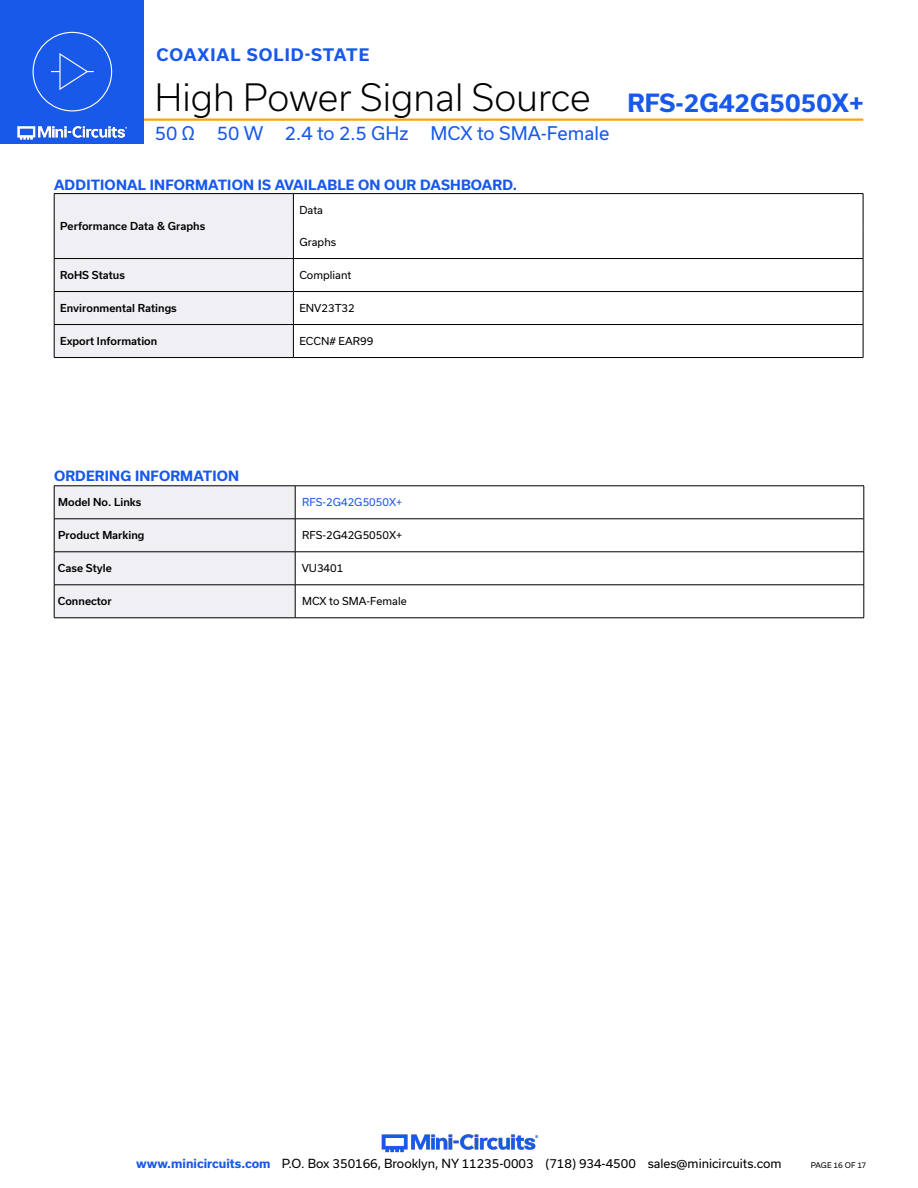
<style>
.page{position:relative;width:918px;height:1188px;background:#fff}
.page>*{position:absolute;margin:0;border:0;box-sizing:border-box;transform-origin:0 0}
.t1{font:300 36px "Usual";color:#000}
.t2{font:700 24px "Usual";color:#1859ea}
.t3{font:18px "Usual";color:#1859ea}
.t4{font:700 16.5px "Usual";letter-spacing:.065em;color:#1859ea}
.Blue_Headers{font:700 13.5px "Usual";letter-spacing:.015em;color:#1859ea}
.t5{font:12px "Usual";color:#000}
.Table_Header_Left_Justified{font:500 10.5px "Usual";color:#000}
.Table_Body_Left_Justified{font:10.5px "Usual";color:#000}
.Table_Header_Center{font:500 10.5px "Usual";color:#000}
.Table_Body_Left_Justified-2{font:10.5px "Usual";color:#1859ea}
.Table_Body_Center{font:10.5px "Usual";color:#000}
.t6{font:7.5px "Usual";letter-spacing:-.005em;color:#000}
.s1{font-weight:700;color:#1859ea}
</style>
<div class="page">
<img style="left:381px;top:1134px;width:158px;height:19px">
<hr style="left:130px;top:118px;width:733px;height:3px;background:#ffa300">
<div style="left:0;top:0;width:144px;height:144px;background:#1859ea"></div>
<img style="left:17px;top:120px;width:128px;height:20px">
<div style="left:55px;top:194px;width:238px;height:163px;background:#efeff4"></div>
<hr style="left:54px;top:193px;width:239px;height:1px;background:#000">
<hr style="left:54px;top:194px;width:1px;height:32px;background:#000">
<hr style="left:54px;top:226px;width:1px;height:32px;background:#000">
<hr style="left:293px;top:193px;width:570px;height:1px;background:#000">
<hr style="left:293px;top:194px;width:1px;height:32px;background:#000">
<hr style="left:863px;top:194px;width:1px;height:32px;background:#000">
<hr style="left:293px;top:226px;width:1px;height:32px;background:#000">
<hr style="left:863px;top:226px;width:1px;height:32px;background:#000">
<hr style="left:54px;top:258px;width:239px;height:1px;background:#000">
<hr style="left:54px;top:259px;width:1px;height:32px;background:#000">
<hr style="left:293px;top:258px;width:570px;height:1px;background:#000">
<hr style="left:293px;top:259px;width:1px;height:32px;background:#000">
<hr style="left:863px;top:259px;width:1px;height:32px;background:#000">
<hr style="left:54px;top:291px;width:239px;height:1px;background:#000">
<hr style="left:54px;top:292px;width:1px;height:32px;background:#000">
<hr style="left:293px;top:291px;width:570px;height:1px;background:#000">
<hr style="left:293px;top:292px;width:1px;height:32px;background:#000">
<hr style="left:863px;top:292px;width:1px;height:32px;background:#000">
<hr style="left:54px;top:324px;width:239px;height:1px;background:#000">
<hr style="left:54px;top:325px;width:1px;height:32px;background:#000">
<hr style="left:293px;top:324px;width:570px;height:1px;background:#000">
<hr style="left:293px;top:325px;width:1px;height:32px;background:#000">
<hr style="left:863px;top:325px;width:1px;height:32px;background:#000">
<hr style="left:54px;top:357px;width:239px;height:1px;background:#000">
<hr style="left:293px;top:357px;width:570px;height:1px;background:#000">
<div style="left:55px;top:487px;width:240px;height:131px;background:#efeff4"></div>
<hr style="left:54px;top:486px;width:241px;height:1px;background:#000">
<hr style="left:54px;top:486px;width:1px;height:33px;background:#000">
<hr style="left:54px;top:519px;width:241px;height:1px;background:#000">
<hr style="left:54px;top:519px;width:1px;height:33px;background:#000">
<hr style="left:54px;top:552px;width:241px;height:1px;background:#000">
<hr style="left:54px;top:552px;width:1px;height:33px;background:#000">
<hr style="left:295px;top:552px;width:1px;height:33px;background:#000">
<hr style="left:864px;top:552px;width:1px;height:33px;background:#000">
<hr style="left:54px;top:585px;width:241px;height:1px;background:#000">
<hr style="left:54px;top:585px;width:1px;height:33px;background:#000">
<hr style="left:295px;top:585px;width:569px;height:1px;background:#000">
<hr style="left:295px;top:585px;width:1px;height:33px;background:#000">
<hr style="left:864px;top:585px;width:1px;height:33px;background:#000">
<hr style="left:54px;top:618px;width:241px;height:1px;background:#000">
<hr style="left:295px;top:618px;width:569px;height:1px;background:#000">
<hr style="left:295px;top:486px;width:569px;height:1px;background:#000">
<hr style="left:295px;top:519px;width:569px;height:1px;background:#000">
<hr style="left:295px;top:486px;width:1px;height:33px;background:#000">
<hr style="left:864px;top:486px;width:1px;height:33px;background:#000">
<hr style="left:295px;top:519px;width:1px;height:33px;background:#000">
<hr style="left:864px;top:519px;width:1px;height:33px;background:#000">
<hr style="left:295px;top:552px;width:569px;height:1px;background:#000">
<div style="left:33px;top:32px;width:79px;height:79px;border:1px solid #fff;border-radius:50%"></div>
<svg style="left:51px;top:53px;width:43px;height:37px"></svg>
<h3 class="t4" style="left:156px;top:45px;width:214px">COAXIAL SOLID-STATE</h3>
<h1 class="t1" style="left:155px;top:77px;width:437px">High Power Signal Source</h1>
<h3 class="t3" style="left:155px;top:123px;width:456px">50 Ω 50 W 2.4 to 2.5 GHz MCX to SMA-Female</h3>
<p class="Blue_Headers" style="left:54px;top:177px;width:465px">ADDITIONAL INFORMATION IS AVAILABLE ON OUR DASHBOARD.</p>
<p class="Table_Header_Left_Justified" style="left:60px;top:220px;width:147px">Performance Data &amp; Graphs</p>
<p class="Table_Body_Left_Justified" style="left:299px;top:204px;width:25px">Data</p>
<p class="Table_Body_Left_Justified" style="left:299px;top:236px;width:38px">Graphs</p>
<p class="Table_Header_Left_Justified" style="left:60px;top:269px;width:66px">RoHS Status</p>
<p class="Table_Body_Left_Justified" style="left:299px;top:269px;width:53px">Compliant</p>
<p class="Table_Header_Left_Justified" style="left:60px;top:302px;width:118px">Environmental Ratings</p>
<p class="Table_Body_Left_Justified" style="left:299px;top:302px;width:57px">ENV23T32</p>
<p class="Table_Header_Left_Justified" style="left:60px;top:335px;width:99px">Export Information</p>
<p class="Table_Body_Center" style="left:299px;top:335px;width:75px">ECCN# EAR99</p>
<h2 class="t2" style="left:627px;top:89px;width:238px">RFS-2G42G5050X+</h2>
<p class="Blue_Headers" style="left:54px;top:468px;width:187px">ORDERING INFORMATION</p>
<p class="Table_Header_Center" style="left:58px;top:496px;width:85px">Model No. Links</p>
<p class="Table_Body_Left_Justified-2" style="left:302px;top:496px;width:102px">RFS-2G42G5050X+</p>
<p class="Table_Header_Center" style="left:58px;top:529px;width:88px">Product Marking</p>
<p class="Table_Body_Left_Justified" style="left:302px;top:529px;width:102px">RFS-2G42G5050X+</p>
<p class="Table_Header_Center" style="left:58px;top:562px;width:55px">Case Style</p>
<p class="Table_Body_Left_Justified" style="left:302px;top:562px;width:43px">VU3401</p>
<p class="Table_Header_Center" style="left:58px;top:595px;width:55px">Connector</p>
<p class="Table_Body_Left_Justified" style="left:302px;top:595px;width:106px">MCX to SMA-Female</p>
<p class="t5" style="left:136px;top:1157px;width:647px"><span class="s1">www.minicircuits.com</span> P.O. Box 350166, Brooklyn, NY 11235-0003 (718) 934-4500 sales@minicircuits.com</p>
<p class="t6" style="left:811px;top:1161px;width:57px">PAGE 16 OF 17</p>
</div>
